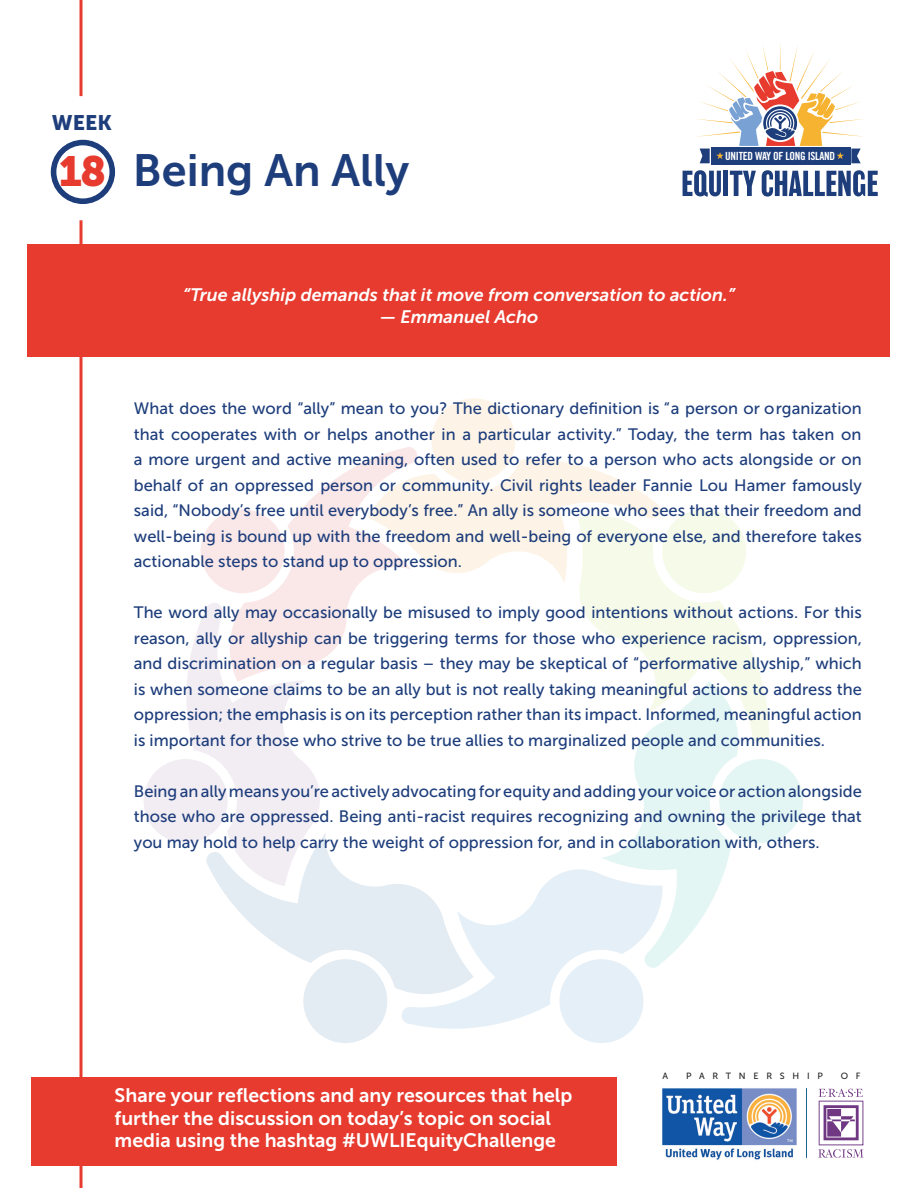
<style>
.page{position:relative;width:918px;height:1188px;background:#fff}
.page>*{position:absolute;margin:0;border:0;box-sizing:border-box;transform-origin:0 0}
.t1{font:45px "Museo Sans 700";color:#1d3d7b}
.t2{font:42px "Museo Sans 900";color:#e63b2e}
.t3{font:20.85px "Museo Sans 900";color:#1d3d7b}
.t4{font:19.5px/22.5px "Museo Sans 700";color:#fff}
.t5{font:italic 18px "Museo Sans 700";color:#fff}
.t6{font:16.5px/25.5px "Museo Sans 500";color:#1d3d7b;text-align:justify}
.t7{font:11.25px "Trade Gothic Bold Cond Twenty";letter-spacing:-.025em;color:#fff}
.t8{font:9px "Museo Sans 500";letter-spacing:.86em;color:#231f20}
</style>
<div class="page">
<hr style="left:80px;top:220px;width:2px;height:968px;background:#e63b2e">
<svg style="left:144px;top:398px;width:659px;height:645px"></svg>
<svg style="left:230px;top:447px;width:187px;height:235px"></svg>
<div style="left:27px;top:244px;width:863px;height:112px;background:#e63b2e"></div>
<hr style="left:80px;top:0;width:2px;height:96px;background:#e63b2e">
<svg style="left:683px;top:170px;width:38px;height:27px"></svg>
<div style="left:723px;top:171px;width:5px;height:25px;background:#1d3d7b"></div>
<svg style="left:730px;top:171px;width:26px;height:25px"></svg>
<svg style="left:762px;top:170px;width:116px;height:27px"></svg>
<div style="left:711px;top:147px;width:139px;height:18px;background:#1d3d7b"></div>
<svg style="left:697px;top:44px;width:167px;height:119px"></svg>
<div style="left:51px;top:140px;width:64px;height:64px;border:6px solid #1d3d7b;border-radius:50%"></div>
<div style="left:31px;top:1078px;width:586px;height:88px;background:#e63b2e"></div>
<img style="left:662px;top:1088px;width:135px;height:72px">
<svg style="left:818px;top:1089px;width:46px;height:69px"></svg>
<img style="left:806px;top:1088px;width:1px;height:70px">
<p class="t3" style="left:52px;top:111px;width:61px">WEEK</p>
<h2 class="t2" style="left:59px;top:147px;width:49px">18</h2>
<h1 class="t1" style="left:133px;top:145px;width:278px">Being An Ally</h1>
<p class="t7" style="left:725px;top:149px;width:111px">UNITED WAY OF LONG ISLAND</p>
<p class="t5" style="left:183px;top:285px;width:554px">“True allyship demands that it move from conversation to action.”</p>
<p class="t5" style="left:380px;top:307px;width:160px">— Emmanuel Acho</p>
<p class="t6" style="left:134px;top:396px;width:729px">What does the word “ally” mean to you? The dictionary definition is “a person or organization that cooperates with or helps another in a particular activity.” Today, the term has taken on a more urgent and active meaning, often used to refer to a person who acts alongside or on behalf of an oppressed person or community. Civil rights leader Fannie Lou Hamer famously said, “Nobody’s free until everybody’s free.” An ally is someone who sees that their freedom and well-being is bound up with the freedom and well-being of everyone else, and therefore takes actionable steps to stand up to oppression.</p>
<p class="t6" style="left:134px;top:600px;width:730px">The word ally may occasionally be misused to imply good intentions without actions. For this reason, ally or allyship can be triggering terms for those who experience racism, oppression, and discrimination on a regular basis – they may be skeptical of “performative allyship,” which is when someone claims to be an ally but is not really taking meaningful actions to address the oppression; the emphasis is on its perception rather than its impact. Informed, meaningful action is important for those who strive to be true allies to marginalized people and communities.</p>
<p class="t6" style="left:134px;top:778px;width:729px">Being an ally means you’re actively advocating for equity and adding your voice or action alongside those who are oppressed. Being anti-racist requires recognizing and owning the privilege that you may hold to help carry the weight of oppression for, and in collaboration with, others.</p>
<p class="t8" style="left:663px;top:1071px;width:7px">A</p>
<p class="t8" style="left:686px;top:1071px;width:138px">PARTNERSHIP</p>
<p class="t8" style="left:841px;top:1071px;width:21px">O F</p>
<p class="t4" style="left:115px;top:1084px;width:459px">Share your reflections and any resources that help further the discussion on today’s topic on social media using the hashtag #UWLIEquityChallenge</p>
</div>
